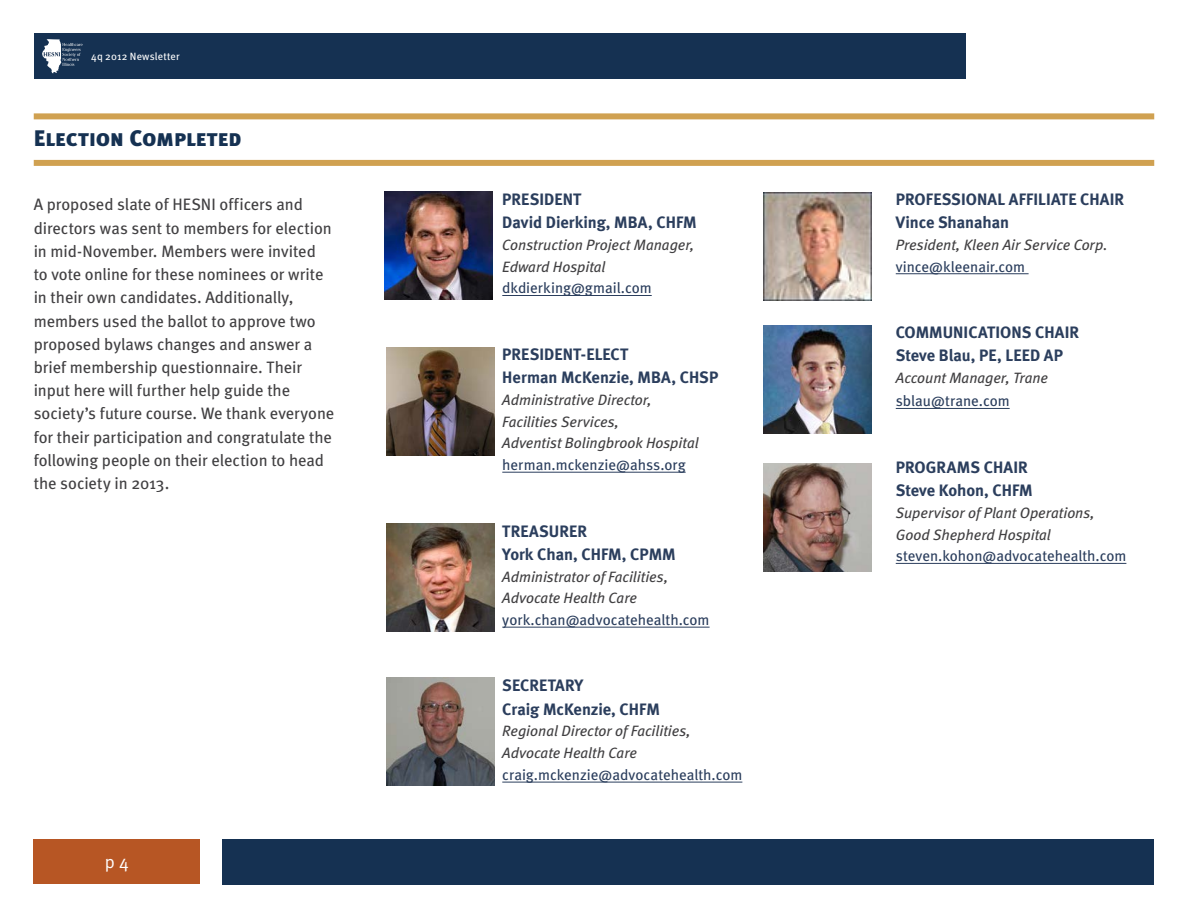
<style>
.page{position:relative;width:1188px;height:918px;background:#fff}
.page>*{position:absolute;margin:0;border:0;box-sizing:border-box;transform-origin:0 0}
.t1{font:22.5px "Meta Black Caps";letter-spacing:.005em;color:#153152}
.t2{font:18px "Meta Normal";color:#fff}
.t3{font:16.5px/23.2px "Meta";letter-spacing:-.005em;color:#414042}
.t4{font:700 16.5px/23.2px "Meta";letter-spacing:.005em;color:#2b3e5d}
.t5{font:italic 15px/21.8px "Meta";color:#414042}
.t6{font:15px "Meta";color:#2b3e5d}
.t7{font:10.5px "Meta";letter-spacing:.02em;color:#fff}
</style>
<div class="page">
<div style="left:34px;top:113px;width:1120px;height:6px;background:#d0a151"></div>
<div style="left:34px;top:160px;width:1120px;height:6px;background:#d0a151"></div>
<div style="left:222px;top:839px;width:932px;height:45px;background:#153152"></div>
<div style="left:34px;top:839px;width:166px;height:45px;background:#b75624"></div>
<div style="left:34px;top:34px;width:932px;height:45px;background:#153152"></div>
<hr style="left:502px;top:295px;width:150px;height:1px;background:#2b3e5d">
<hr style="left:502px;top:472px;width:184px;height:1px;background:#2b3e5d">
<hr style="left:502px;top:627px;width:208px;height:1px;background:#2b3e5d">
<hr style="left:502px;top:782px;width:240px;height:1px;background:#2b3e5d">
<hr style="left:896px;top:273px;width:133px;height:1px;background:#2b3e5d">
<hr style="left:896px;top:408px;width:114px;height:1px;background:#2b3e5d">
<hr style="left:896px;top:563px;width:230px;height:1px;background:#2b3e5d">
<svg style="left:42px;top:39px;width:41px;height:34px"></svg>
<img style="left:763px;top:325px;width:108px;height:108px">
<img style="left:385px;top:191px;width:108px;height:108px">
<img style="left:763px;top:193px;width:108px;height:108px">
<img style="left:387px;top:524px;width:108px;height:108px">
<img style="left:763px;top:463px;width:108px;height:108px">
<img style="left:387px;top:678px;width:108px;height:108px">
<img style="left:387px;top:347px;width:108px;height:108px">
<p class="t7" style="left:91px;top:50px;width:90px">4q 2012 Newsletter</p>
<h1 class="t1" style="left:34px;top:125px;width:209px">Election Completed</h1>
<p class="t3" style="left:34px;top:193px;width:302px">A proposed slate of HESNI officers and directors was sent to members for election in mid-November. Members were invited<br>to vote online for these nominees or write in their own candidates. Additionally, members used the ballot to approve two proposed bylaws changes and answer a brief membership questionnaire. Their input here will further help guide the society’s future course. We thank everyone for their participation and congratulate the following people on their election to head the society in 2013.</p>
<p class="t2" style="left:105px;top:852px;width:25px">p 4</p>
<p class="t4" style="left:502px;top:187px;width:196px">PRESIDENT<br>David Dierking, MBA, CHFM</p>
<p class="t5" style="left:502px;top:234px;width:194px">Construction Project Manager,<br>Edward Hospital</p>
<p class="t6" style="left:502px;top:279px;width:151px">dkdierking@gmail.com</p>
<p class="t4" style="left:502px;top:342px;width:218px">PRESIDENT-ELECT<br>Herman McKenzie, MBA, CHSP</p>
<p class="t5" style="left:502px;top:389px;width:198px">Administrative Director,<br>Facilities Services,<br>Adventist Bolingbrook Hospital</p>
<p class="t6" style="left:502px;top:456px;width:185px">herman.mckenzie@ahss.org</p>
<p class="t4" style="left:502px;top:519px;width:175px">TREASURER<br>York Chan, CHFM, CPMM</p>
<p class="t5" style="left:502px;top:565px;width:167px">Administrator of Facilities,<br>Advocate Health Care</p>
<p class="t6" style="left:502px;top:611px;width:209px">york.chan@advocatehealth.com</p>
<p class="t4" style="left:502px;top:674px;width:159px">SECRETARY<br>Craig McKenzie, CHFM</p>
<p class="t5" style="left:502px;top:720px;width:190px">Regional Director of Facilities,<br>Advocate Health Care</p>
<p class="t6" style="left:502px;top:766px;width:242px">craig.mckenzie@advocatehealth.com</p>
<p class="t4" style="left:896px;top:187px;width:230px">PROFESSIONAL AFFILIATE CHAIR<br>Vince Shanahan</p>
<p class="t5" style="left:896px;top:234px;width:213px">President, Kleen Air Service Corp.</p>
<p class="t6" style="left:896px;top:258px;width:131px">vince@kleenair.com</p>
<p class="t4" style="left:896px;top:321px;width:185px">COMMUNICATIONS CHAIR<br>Steve Blau, PE, LEED AP</p>
<p class="t5" style="left:896px;top:367px;width:154px">Account Manager, Trane</p>
<p class="t6" style="left:896px;top:392px;width:115px">sblau@trane.com</p>
<p class="t4" style="left:896px;top:455px;width:139px">PROGRAMS CHAIR<br>Steve Kohon, CHFM</p>
<p class="t5" style="left:896px;top:502px;width:201px">Supervisor of Plant Operations,<br>Good Shepherd Hospital</p>
<p class="t6" style="left:896px;top:547px;width:232px">steven.kohon@advocatehealth.com</p>
</div>
